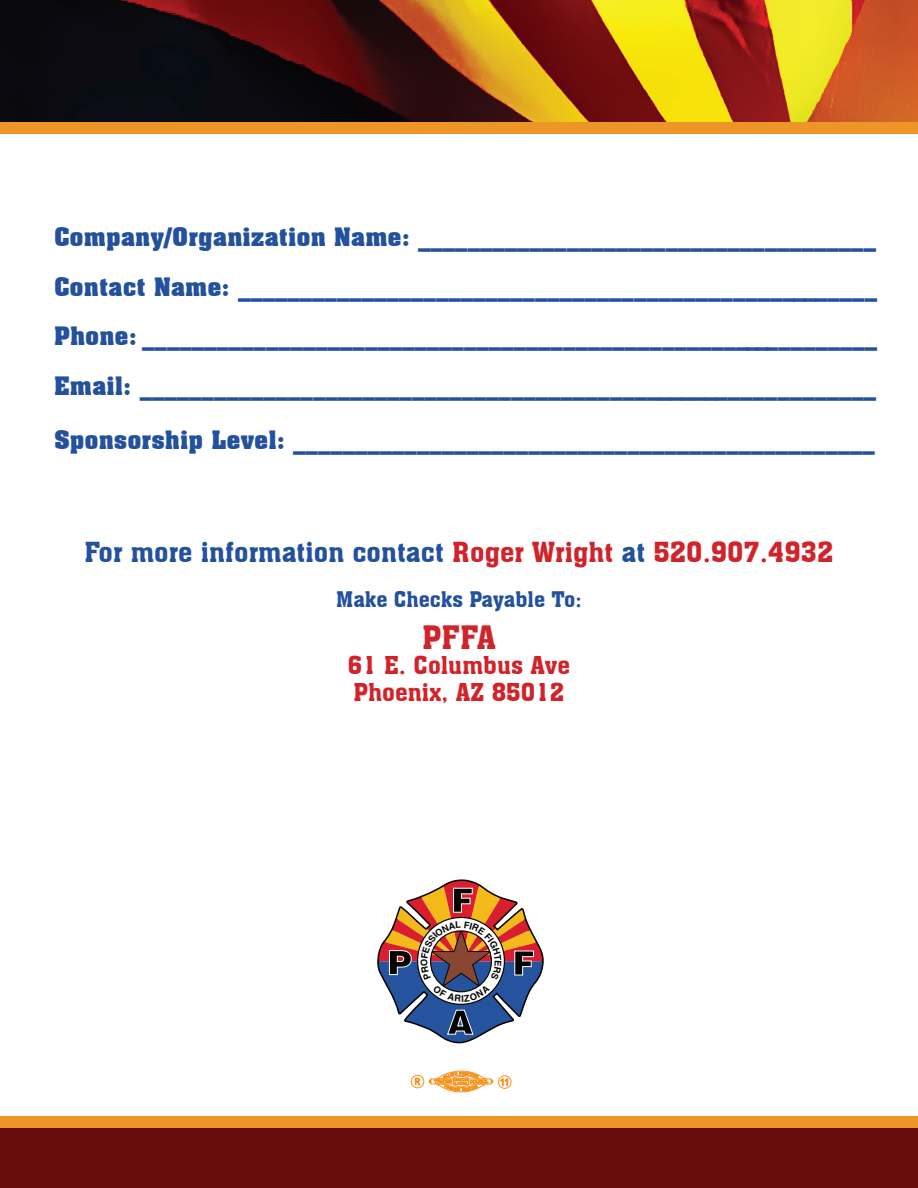
<style>
.page{position:relative;width:918px;height:1188px;background:#fff}
.page>*{position:absolute;margin:0;border:0;box-sizing:border-box;transform-origin:0 0}
.t1{font:31.5px "Aachen BT";color:#d1232a}
.t2{font:27px "Aachen BT";color:#23519d}
.t3{font:700 24.75px/49.5px "Aachen BT";color:#23519d;text-align:justify}
.t4{font:24px/27px "Aachen BT";color:#d1232a}
.t5{font:21px "Aachen BT";color:#23519d}
.t6{font:9.45px "Arial";color:#f7931d}
.s1{color:#d1232a}
</style>
<div class="page">
<img style="left:0;top:0;width:918px;height:122px">
<div style="left:0;top:122px;width:918px;height:12px;background:#ee9527"></div>
<div style="left:0;top:1128px;width:918px;height:60px;background:#670c0b"></div>
<div style="left:0;top:1116px;width:918px;height:12px;background:#ee9527"></div>
<div style="left:498px;top:1075px;width:14px;height:14px;border:1px solid #f7931d;border-radius:50%"></div>
<div style="left:411px;top:1075px;width:13px;height:13px;border:1px solid #f7931d;border-radius:50%"></div>
<svg style="left:415px;top:1070px;width:79px;height:23px"></svg>
<svg style="left:377px;top:879px;width:167px;height:164px"></svg>
<p class="t3" style="left:54px;top:212px;width:825px">Company/Organization Name: _____________________________________ Contact Name: ____________________________________________________ Phone: ____________________________________________________________ Email: ____________________________________________________________</p>
<p class="t3" style="left:54px;top:415px;width:822px">Sponsorship Level: _______________________________________________</p>
<p class="t2" style="left:84px;top:535px;width:751px">For more information contact <span class="s1">Roger Wright</span> at <span class="s1">520.907.4932</span></p>
<p class="t5" style="left:336px;top:586px;width:247px">Make Checks Payable To:</p>
<p class="t1" style="left:422px;top:617px;width:75px">PFFA</p>
<p class="t4" style="left:348px;top:651px;width:224px">61 E. Columbus Ave<br>Phoenix, AZ 85012</p>
<p class="t6" style="left:500px;top:1076px;width:11px">11</p>
</div>
